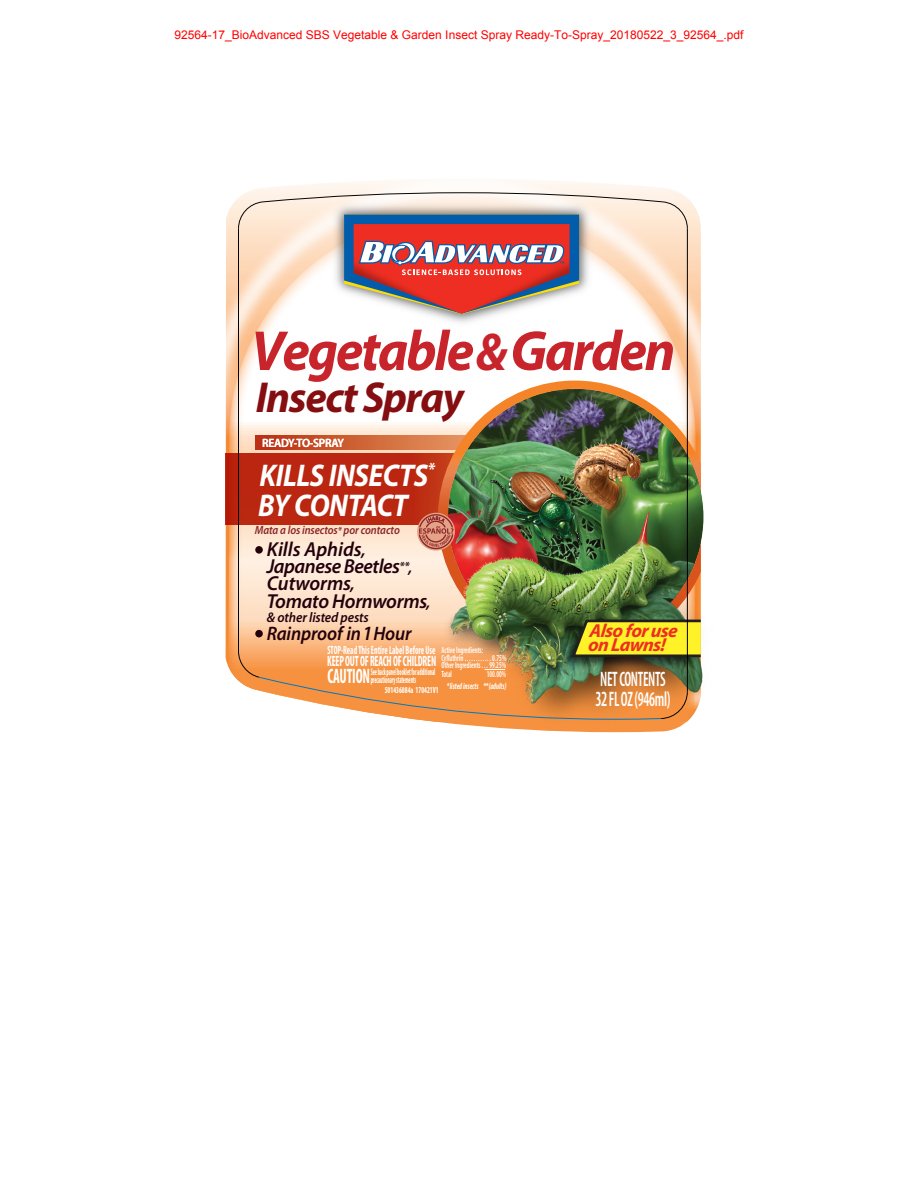
<style>
.page{position:relative;width:918px;height:1188px;background:#fff}
.page>*{position:absolute;margin:0;border:0;box-sizing:border-box;transform-origin:0 0}
.t1{font:italic 700 56.85px "Myriad Pro";letter-spacing:-.04em;color:#c8242b;scale:.96 1}
.t2{font:italic 700 43.5px "Myriad Pro";letter-spacing:-.03em;color:#850e11}
.t3{font:italic 700 31.5px/30px "Myriad Pro";letter-spacing:-.015em;color:#fff;scale:.9 1}
.t4{font:600 condensed 21px/19.5px "Myriad Pro";letter-spacing:-.025em;color:#fff;scale:.7 1}
.t5{font:italic 600 20.25px/17.1px "Myriad Pro";letter-spacing:-.015em;color:#23010c}
.t6{font:italic 600 19.5px "Myriad Pro";letter-spacing:-.01em;color:#23010c;scale:.95 1}
.t7{font:italic 700 18.75px/14px "Myriad Pro";color:#ee2e22}
.t8{font:700 condensed 15px "Myriad Pro";letter-spacing:-.02em;color:#fff;scale:.68 1}
.t9{font:italic 600 14.1px "Myriad Pro";letter-spacing:-.01em;color:#23010c;scale:.95 1}
.t10{font:600 12.15px "Myriad Pro";letter-spacing:-.025em;color:#fff;scale:.95 1}
.t11{font:12px "Arial";color:#f00}
.t12{font:700 condensed 12px "Myriad Pro";color:#fff;scale:.67 1}
.t13{font:italic 600 12px "Myriad Pro";letter-spacing:-.01em;color:#8a2528;scale:.9 1}
.t14{font:700 condensed 9.75px/7.5px "Myriad Pro";letter-spacing:-.01em;color:#fff;scale:.53 1}
.t15{font:600 condensed 9px/7.5px "Myriad Pro";color:#fff;scale:.75 1}
.t16{font:italic 700 condensed 9px "Myriad Pro";color:#fff;scale:.75 1}
.t17{font:700 condensed 9px "Myriad Pro";color:#fff;scale:.75 1}
.s1{font-size:53.4px}
.s2{font-size:10.5px}
.s3{font-size:18px}
.s4{font-size:12px}
.s5{font-size:16.5px}
.s6{font-size:20.25px}
.s7{font-size:21px}
.s8{font-size:21.75px}
</style>
<div class="page">
<svg style="left:228px;top:213px;width:10px;height:467px;background:#fac69c"></svg>
<div style="left:225px;top:454px;width:432px;height:70px;background:#b71f0a"></div>
<img style="left:421px;top:507px;width:283px;height:225px">
<img style="left:238px;top:192px;width:465px;height:528px">
<p class="t11" style="left:175px;top:27px;width:570px">92564-17_BioAdvanced SBS Vegetable &amp; Garden Insect Spray Ready-To-Spray_20180522_3_92564_.pdf</p>
<h1 class="t1" style="left:251px;top:314px;width:443px">Vegetable<span class="s1">&amp;</span>Garden</h1>
<h2 class="t2" style="left:256px;top:369px;width:210px">InsectSpray</h2>
<p class="t10" style="left:262px;top:435px;width:88px">READY-TO-SPRAY</p>
<h3 class="t3" style="left:258px;top:459px;width:198px">KILLS INSECTS<sup>*<br></sup>BY CONTACT</h3>
<p class="t13" style="left:255px;top:523px;width:163px">Mata a los insectos<span class="s2">*</span> por contacto</p>
<h3 class="t5" style="left:267px;top:540px;width:165px">Kills Aphids<span class="s3">,<br></span>Japanese Beetles<span class="s4">**</span><span class="s5">,<br></span>Cutworms<span class="s3">,<br></span>Tomato Hornworms<span class="s5">,</span></h3>
<p class="t9" style="left:267px;top:608px;width:109px">&amp; other listed pests</p>
<h3 class="t6" style="left:267px;top:621px;width:154px">Rainproof in<span class="s6">1</span>Hour</h3>
<p class="t12" style="left:327px;top:642px;width:163px">STOP-Read This Entire Label Before Use</p>
<p class="t15" style="left:441px;top:646px;width:88px">Active Ingredients:<br>Cyfluthrin . . . . . . . . . . . . 0.75%<br>Other Ingredients . . . 99.25%</p>
<p class="t15" style="left:441px;top:670px;width:16px">Total</p>
<p class="t15" style="left:487px;top:670px;width:28px">100.00%</p>
<p class="t16" style="left:447px;top:681px;width:81px">*listed insects **(adults)</p>
<p class="t8" style="left:327px;top:652px;width:162px">KEEP OUT OF REACH OF CHILDREN</p>
<p class="t14" style="left:371px;top:668px;width:124px;text-indent:-43px"><span class="s7">CAUTION</span>See back panel booklet for additional precautionary statements</p>
<p class="t17" style="left:385px;top:684px;width:74px">501436084a 170421V1</p>
<h3 class="t7" style="left:588px;top:623px;width:94px">Also for use on Lawns!</h3>
<h3 class="t4" style="left:595px;top:670px;width:109px">NET CONTENTS<br><span class="s8">32</span> FL OZ (946ml)</h3>
</div>
